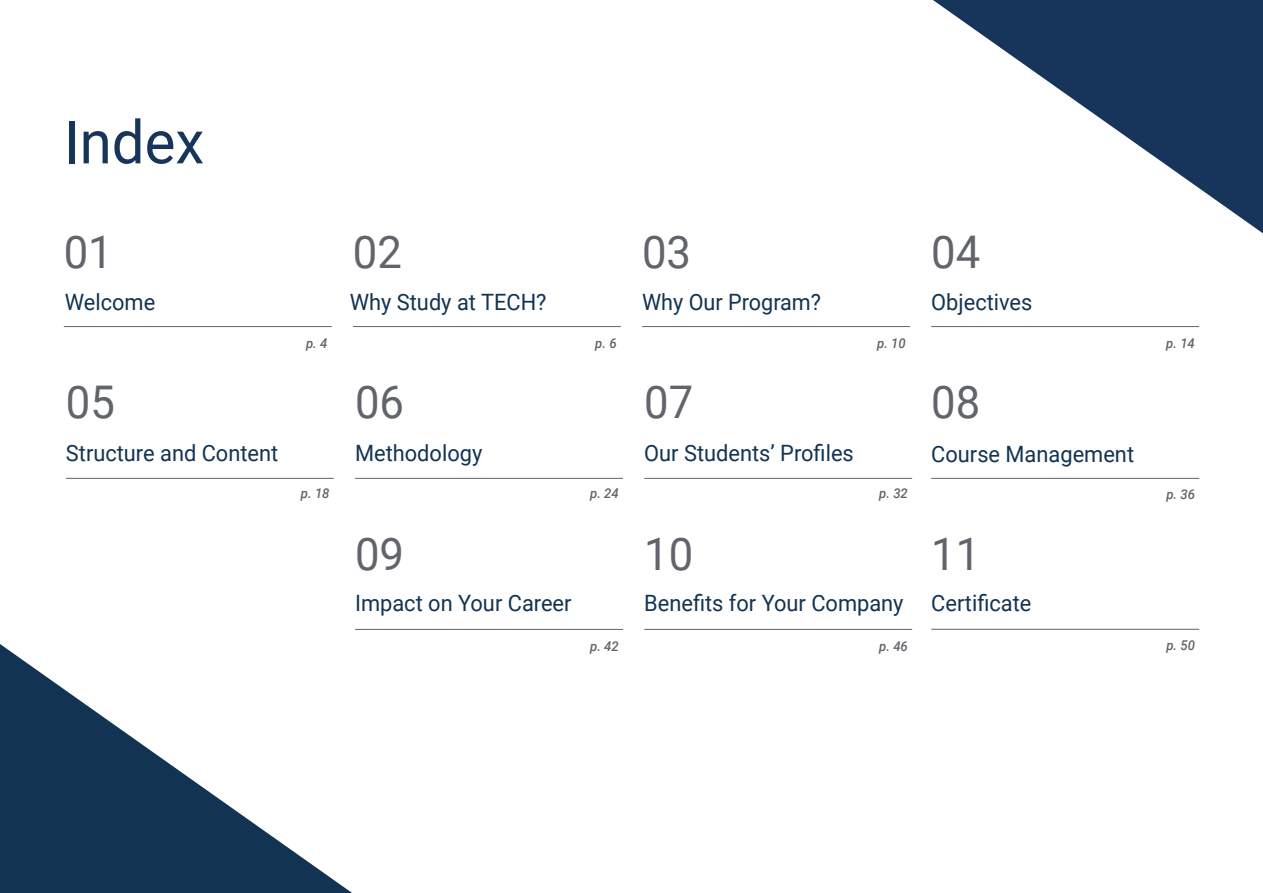
<style>
.page{position:relative;width:1263px;height:893px;background:#fff}
.page>*{position:absolute;margin:0;border:0;box-sizing:border-box;transform-origin:0 0}
.t1{font:60px "Roboto";color:#17355b}
.t2{font:45px "Roboto";color:#61646a}
.t3{font:22.5px "Roboto";color:#123352}
.t4{font:22.5px "Roboto";color:#123352;scale:.96 1}
.t5{font:italic 500 13.5px "Roboto";color:#61646a}
</style>
<div class="page">
<svg style="left:933px;top:0;width:330px;height:233px"></svg>
<hr style="left:64px;top:326px;width:268px;height:1px;background:#61646a">
<hr style="left:66px;top:478px;width:268px;height:1px;background:#61646a">
<hr style="left:353px;top:326px;width:268px;height:1px;background:#61646a">
<hr style="left:355px;top:478px;width:268px;height:1px;background:#61646a">
<hr style="left:931px;top:478px;width:268px;height:1px;background:#61646a">
<hr style="left:642px;top:326px;width:268px;height:1px;background:#61646a">
<hr style="left:644px;top:478px;width:268px;height:1px;background:#61646a">
<hr style="left:931px;top:326px;width:268px;height:1px;background:#61646a">
<svg style="left:0;top:644px;width:352px;height:249px"></svg>
<hr style="left:355px;top:629px;width:268px;height:1px;background:#61646a">
<hr style="left:644px;top:629px;width:268px;height:1px;background:#61646a">
<hr style="left:931px;top:629px;width:268px;height:1px;background:#61646a">
<h1 class="t1" style="left:64px;top:100px;width:142px">Index</h1>
<h2 class="t2" style="left:64px;top:220px;width:51px">01</h2>
<h2 class="t2" style="left:353px;top:220px;width:51px">02</h2>
<h2 class="t2" style="left:642px;top:220px;width:51px">03</h2>
<h2 class="t2" style="left:931px;top:220px;width:51px">04</h2>
<p class="t3" style="left:65px;top:286px;width:92px">Welcome</p>
<p class="t3" style="left:350px;top:286px;width:198px">Why Study at TECH?</p>
<p class="t3" style="left:931px;top:286px;width:103px">Objectives</p>
<p class="t4" style="left:642px;top:286px;width:188px">Why Our Program?</p>
<h2 class="t2" style="left:66px;top:371px;width:51px">05</h2>
<p class="t5" style="left:306px;top:333px;width:23px">p. 4</p>
<p class="t5" style="left:595px;top:333px;width:23px">p. 6</p>
<p class="t5" style="left:877px;top:333px;width:30px">p. 10</p>
<h2 class="t2" style="left:355px;top:371px;width:51px">06</h2>
<h2 class="t2" style="left:931px;top:371px;width:51px">08</h2>
<h2 class="t2" style="left:644px;top:371px;width:51px">07</h2>
<p class="t3" style="left:355px;top:437px;width:129px">Methodology</p>
<p class="t3" style="left:644px;top:437px;width:211px">Our Students’ Profiles</p>
<p class="t3" style="left:66px;top:437px;width:214px">Structure and Content</p>
<p class="t3" style="left:931px;top:439px;width:204px">Course Management</p>
<p class="t5" style="left:1166px;top:333px;width:30px">p. 14</p>
<p class="t5" style="left:301px;top:484px;width:30px">p. 18</p>
<p class="t5" style="left:879px;top:484px;width:30px">p. 32</p>
<p class="t5" style="left:590px;top:484px;width:30px">p. 24</p>
<p class="t5" style="left:1166px;top:484px;width:30px">p. 36</p>
<h2 class="t2" style="left:355px;top:522px;width:51px">09</h2>
<h2 class="t2" style="left:644px;top:522px;width:51px">10</h2>
<h2 class="t2" style="left:931px;top:522px;width:51px">11</h2>
<p class="t3" style="left:355px;top:588px;width:218px">Impact on Your Career</p>
<p class="t3" style="left:644px;top:588px;width:389px">Benefits for Your Company Certificate</p>
<p class="t5" style="left:590px;top:636px;width:30px">p. 42</p>
<p class="t5" style="left:879px;top:636px;width:30px">p. 46</p>
<p class="t5" style="left:1166px;top:636px;width:30px">p. 50</p>
</div>
